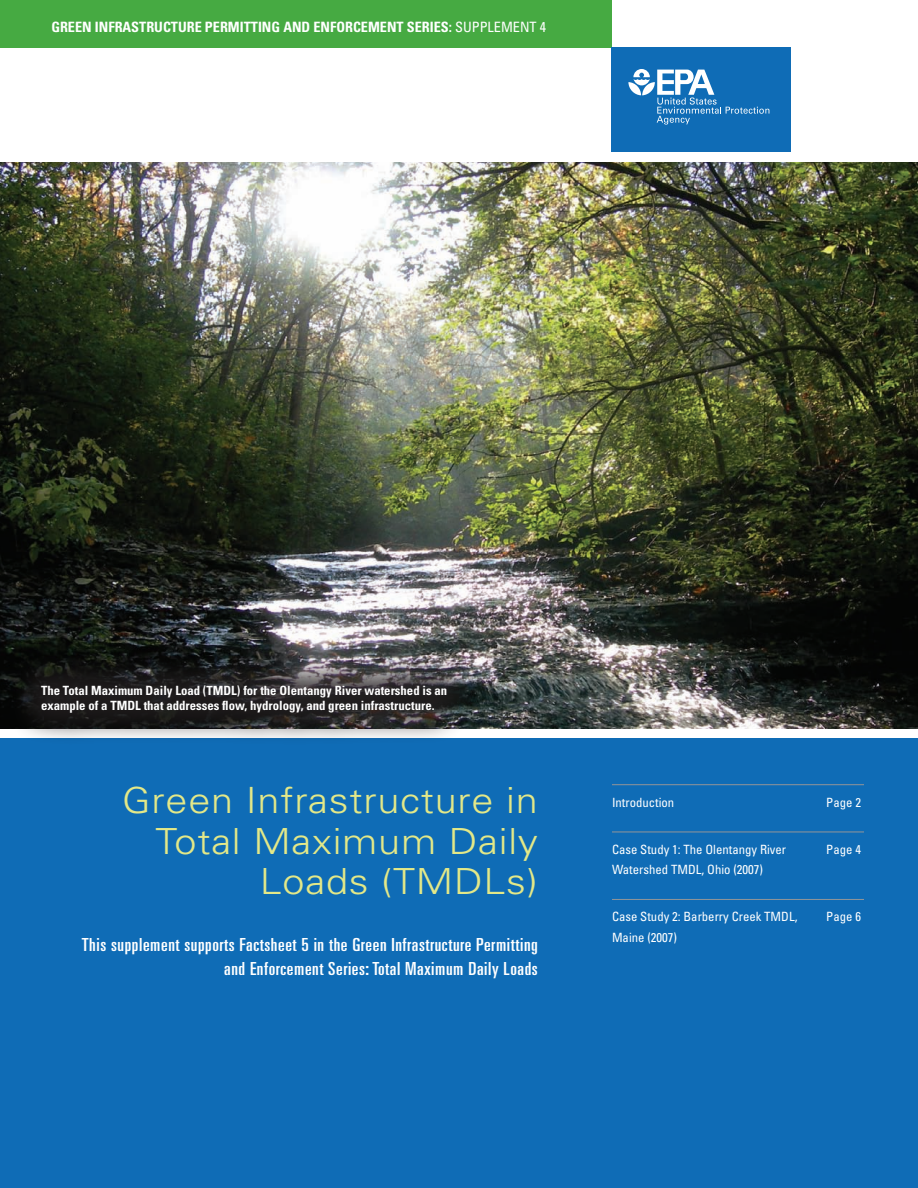
<style>
.page{position:relative;width:918px;height:1188px;background:#fff}
.page>*{position:absolute;margin:0;border:0;box-sizing:border-box;transform-origin:0 0}
.t1{font:300 36px/40.5px "Univers";letter-spacing:.02em;color:#e3e888;text-align:right;scale:1.1 1}
.Cover_Subhead{font:ultra-condensed 18px/24px "Univers";letter-spacing:.03em;color:#fff;text-align:right;scale:1.1 1}
.Body_Green_Bar{font:700 condensed 14.25px "Univers";color:#fff}
.Cover_Caption{font:700 condensed 12.75px/15.3px "Univers";color:#fff}
.t2{font:condensed 12.75px "Univers";color:#fff}
.s1{font-weight:400}
</style>
<div class="page">
<img style="left:0;top:162px;width:918px;height:566px">
<div style="left:0;top:739px;width:918px;height:449px;background:#0f6cb6"></div>
<div style="left:0;top:0;width:611px;height:48px;background:#46aa42"></div>
<div style="left:612px;top:48px;width:179px;height:104px;background:#0f6cb6"></div>
<svg style="left:628px;top:69px;width:141px;height:56px"></svg>
<div style="left:7px;top:651px;width:473px;height:95px;background:#231f20;opacity:.85"></div>
<hr style="left:612px;top:784px;width:252px;height:1px;background:#939598">
<hr style="left:612px;top:832px;width:252px;height:1px;background:#939598">
<hr style="left:612px;top:899px;width:252px;height:1px;background:#939598">
<p class="Body_Green_Bar" style="left:51px;top:18px;width:496px">GREEN INFRASTRUCTURE PERMITTING AND ENFORCEMENT SERIES: <span class="s1">SUPPLEMENT 4</span></p>
<p class="Cover_Caption" style="left:41px;top:682px;width:408px">The Total Maximum Daily Load (TMDL) for the Olentangy River watershed is an example of a TMDL that addresses flow, hydrology, and green infrastructure.</p>
<p class="t1" style="left:122px;top:779px;width:379px">Green Infrastructure in<br>Total Maximum Daily<br>Loads (TMDLs)</p>
<p class="Cover_Subhead" style="left:82px;top:932px;width:416px">This supplement supports Factsheet 5 in the Green Infrastructure Permitting and Enforcement Series: Total Maximum Daily Loads</p>
<p class="t2" style="left:612px;top:794px;width:64px">Introduction</p>
<p class="t2" style="left:826px;top:794px;width:36px">Page 2</p>
<p class="t2" style="left:612px;top:841px;width:176px">Case Study 1: The Olentangy River</p>
<p class="t2" style="left:826px;top:841px;width:36px">Page 4</p>
<p class="t2" style="left:612px;top:862px;width:153px">Watershed TMDL, Ohio (2007)</p>
<p class="t2" style="left:612px;top:909px;width:187px">Case Study 2: Barberry Creek TMDL,</p>
<p class="t2" style="left:826px;top:909px;width:36px">Page 6</p>
<p class="t2" style="left:612px;top:929px;width:67px">Maine (2007)</p>
</div>
